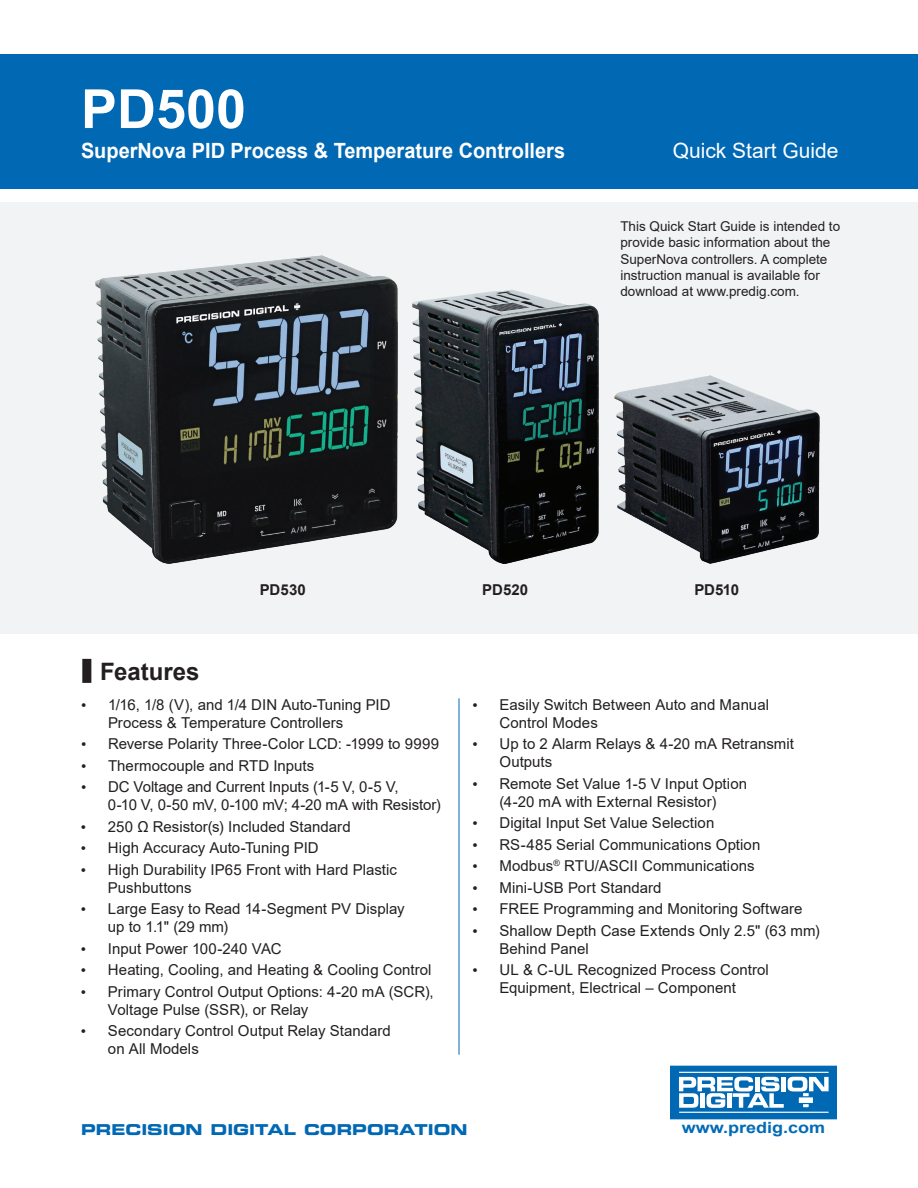
<style>
.page{position:relative;width:918px;height:1188px;background:#fff}
.page>*{position:absolute;margin:0;border:0;box-sizing:border-box;transform-origin:0 0}
.t1{font:700 54px "Arial";color:#fff}
.t2{font:700 24px "Arial";color:#231f20}
.t3{font:700 21px "Arial";color:#fff;scale:.95 1}
.t4{font:21px "Arial";color:#fff}
.t5{font:700 15.45px "Arial";color:#006bb6;scale:1.16 1}
.t6{font:15px/18px "Arial";color:#231f20}
.t7{font:15px "Eurostile LT Std Bold Ex 2";color:#0168b3}
.t8{font:700 15px "Arial";color:#231f20}
.t9{font:13.5px/16.2px "Arial";color:#231f20}
.s1{font-family:"Noto Sans CJ Kkr"}
.s2{font-family:"Times New Roman"}
</style>
<div class="page">
<div style="left:0;top:202px;width:918px;height:432px;background:#f2f3f4"></div>
<svg style="left:671px;top:1066px;width:166px;height:53px"></svg>
<hr style="left:679px;top:1072px;width:150px;height:1px;background:#fff">
<hr style="left:679px;top:1112px;width:150px;height:1px;background:#fff">
<div style="left:0;top:54px;width:918px;height:135px;background:#0168b3"></div>
<img style="left:614px;top:375px;width:205px;height:189px">
<img style="left:412px;top:289px;width:186px;height:275px">
<img style="left:96px;top:255px;width:302px;height:309px">
<hr style="left:459px;top:698px;width:1px;height:357px;background:#0168b3">
<h1 class="t1" style="left:81px;top:71px;width:167px">PD500</h1>
<h3 class="t3" style="left:81px;top:136px;width:511px">SuperNova PID Process &amp; Temperature Controllers</h3>
<h3 class="t4" style="left:673px;top:136px;width:167px">Quick Start Guide</h3>
<p class="t9" style="left:620px;top:218px;width:221px">This Quick Start Guide is intended to provide basic information about the SuperNova controllers. A complete instruction manual is available for download at www.predig.com.</p>
<h2 class="t2" style="left:83px;top:655px;width:118px"><span class="s1">▍</span>Features</h2>
<p class="t8" style="left:260px;top:579px;width:48px">PD530</p>
<p class="t8" style="left:482px;top:579px;width:47px">PD520</p>
<p class="t8" style="left:694px;top:579px;width:46px">PD510</p>
<p class="t6" style="left:108px;top:695px;width:284px;text-indent:-27px"><span class="s2">•</span> 1/16, 1/8 (V), and 1/4 DIN Auto-Tuning PID<br>Process &amp; Temperature Controllers</p>
<p class="t6" style="left:81px;top:735px;width:360px"><span class="s2">•</span> Reverse Polarity Three-Color LCD: -1999 to 9999</p>
<p class="t6" style="left:81px;top:756px;width:235px"><span class="s2">•</span> Thermocouple and RTD Inputs</p>
<p class="t6" style="left:108px;top:778px;width:334px;text-indent:-27px"><span class="s2">•</span> DC Voltage and Current Inputs (1-5 V, 0-5 V,<br>0-10 V, 0-50 mV, 0-100 mV; 4-20 mA with Resistor)</p>
<p class="t6" style="left:81px;top:817px;width:271px"><span class="s2">•</span> 250 Ω Resistor(s) Included Standard</p>
<p class="t6" style="left:81px;top:839px;width:239px"><span class="s2">•</span> High Accuracy Auto-Tuning PID</p>
<p class="t6" style="left:108px;top:860px;width:290px;text-indent:-27px"><span class="s2">•</span> High Durability IP65 Front with Hard Plastic<br>Pushbuttons</p>
<p class="t6" style="left:108px;top:900px;width:298px;text-indent:-27px"><span class="s2">•</span> Large Easy to Read 14-Segment PV Display up to 1.1" (29 mm)</p>
<p class="t6" style="left:81px;top:939px;width:202px"><span class="s2">•</span> Input Power 100-240 VAC</p>
<p class="t6" style="left:81px;top:961px;width:352px"><span class="s2">•</span> Heating, Cooling, and Heating &amp; Cooling Control</p>
<p class="t6" style="left:108px;top:982px;width:327px;text-indent:-27px"><span class="s2">•</span> Primary Control Output Options: 4-20 mA (SCR),<br>Voltage Pulse (SSR), or Relay</p>
<p class="t6" style="left:108px;top:1022px;width:284px;text-indent:-27px"><span class="s2">•</span> Secondary Control Output Relay Standard on All Models</p>
<p class="t6" style="left:500px;top:695px;width:271px;text-indent:-27px"><span class="s2">•</span> Easily Switch Between Auto and Manual<br>Control Modes</p>
<p class="t6" style="left:500px;top:735px;width:296px;text-indent:-27px"><span class="s2">•</span> Up to 2 Alarm Relays &amp; 4-20 mA Retransmit<br>Outputs</p>
<p class="t6" style="left:472px;top:774px;width:276px;text-align:center"><span class="s2">•</span> Remote Set Value 1-5 V Input Option (4-20 mA with External Resistor)</p>
<p class="t6" style="left:472px;top:814px;width:243px"><span class="s2">•</span> Digital Input Set Value Selection</p>
<p class="t6" style="left:472px;top:835px;width:289px"><span class="s2">•</span> RS-485 Serial Communications Option</p>
<p class="t6" style="left:472px;top:857px;width:284px"><span class="s2">•</span> Modbus<sup>®</sup> RTU/ASCII Communications</p>
<p class="t6" style="left:472px;top:878px;width:191px"><span class="s2">•</span> Mini-USB Port Standard</p>
<p class="t6" style="left:472px;top:900px;width:331px"><span class="s2">•</span> FREE Programming and Monitoring Software</p>
<p class="t6" style="left:499px;top:921px;width:322px;text-indent:-27px"><span class="s2">•</span> Shallow Depth Case Extends Only 2.5" (63 mm)<br>Behind Panel</p>
<p class="t6" style="left:472px;top:961px;width:298px;text-align:center"><span class="s2">•</span> UL &amp; C-UL Recognized Process Control<br>Equipment, Electrical – Component</p>
<p class="t7" style="left:81px;top:1119px;width:388px">PRECISION DIGITAL CORPORATION</p>
<p class="t5" style="left:682px;top:1116px;width:125px">www.predig.com</p>
</div>
